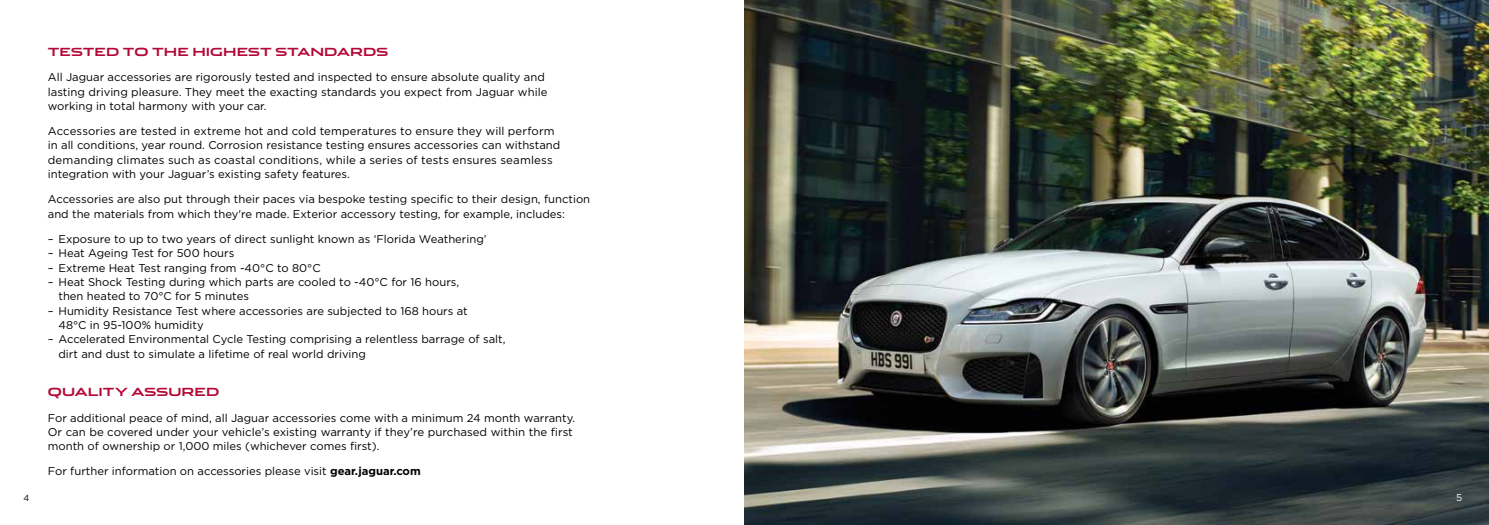
<style>
.page{position:relative;width:1489px;height:525px;background:#fff}
.page>*{position:absolute;margin:0;border:0;box-sizing:border-box;transform-origin:0 0}
.t1{font:11.25px/14.4px "Gotham";color:#000}
.t2{font:700 11.25px "Jaguar";color:#b30838}
.t3{font:10px "Gotham";color:#fff}
.t4{font:8.75px "Gotham";color:#000}
.s1{font-weight:700}
</style>
<div class="page">
<img style="left:744px;top:0;width:744px;height:524px">
<p class="t4" style="left:23px;top:492px;width:7px">4</p>
<p class="t2" style="left:48px;top:42px;width:342px">TESTED TO THE HIGHEST STANDARDS</p>
<p class="t1" style="left:48px;top:70px;width:501px">All Jaguar accessories are rigorously tested and inspected to ensure absolute quality and lasting driving pleasure. They meet the exacting standards you expect from Jaguar while working in total harmony with your car.</p>
<p class="t1" style="left:48px;top:124px;width:514px">Accessories are tested in extreme hot and cold temperatures to ensure they will perform in all conditions, year round. Corrosion resistance testing ensures accessories can withstand demanding climates such as coastal conditions, while a series of tests ensures seamless integration with your Jaguar’s existing safety features.</p>
<p class="t1" style="left:48px;top:192px;width:544px">Accessories are also put through their paces via bespoke testing specific to their design, function and the materials from which they're made. Exterior accessory testing, for example, includes:</p>
<p class="t1" style="left:48px;top:231px;width:440px">– Exposure to up to two years of direct sunlight known as ‘Florida Weathering’</p>
<p class="t1" style="left:48px;top:245px;width:188px">– Heat Ageing Test for 500 hours</p>
<p class="t1" style="left:48px;top:260px;width:274px">– Extreme Heat Test ranging from -40°C to 80°C</p>
<p class="t1" style="left:58px;top:274px;width:402px;text-indent:-11px">– Heat Shock Testing during which parts are cooled to -40°C for 16 hours, then heated to 70°C for 5 minutes</p>
<p class="t1" style="left:58px;top:303px;width:411px;text-indent:-11px">– Humidity Resistance Test where accessories are subjected to 168 hours at<br>48°C in 95-100% humidity</p>
<p class="t1" style="left:58px;top:332px;width:448px;text-indent:-11px">– Accelerated Environmental Cycle Testing comprising a relentless barrage of salt, dirt and dust to simulate a lifetime of real world driving</p>
<p class="t2" style="left:48px;top:382px;width:173px">QUALITY ASSURED</p>
<p class="t1" style="left:48px;top:410px;width:529px">For additional peace of mind, all Jaguar accessories come with a minimum 24 month warranty.<br>Or can be covered under your vehicle’s existing warranty if they’re purchased within the first month of ownership or 1,000 miles (whichever comes first).</p>
<p class="t1" style="left:48px;top:463px;width:374px">For further information on accessories please visit <span class="s1">gear.jaguar.com</span></p>
<p class="t3" style="left:1455px;top:489px;width:8px">55</p>
</div>
